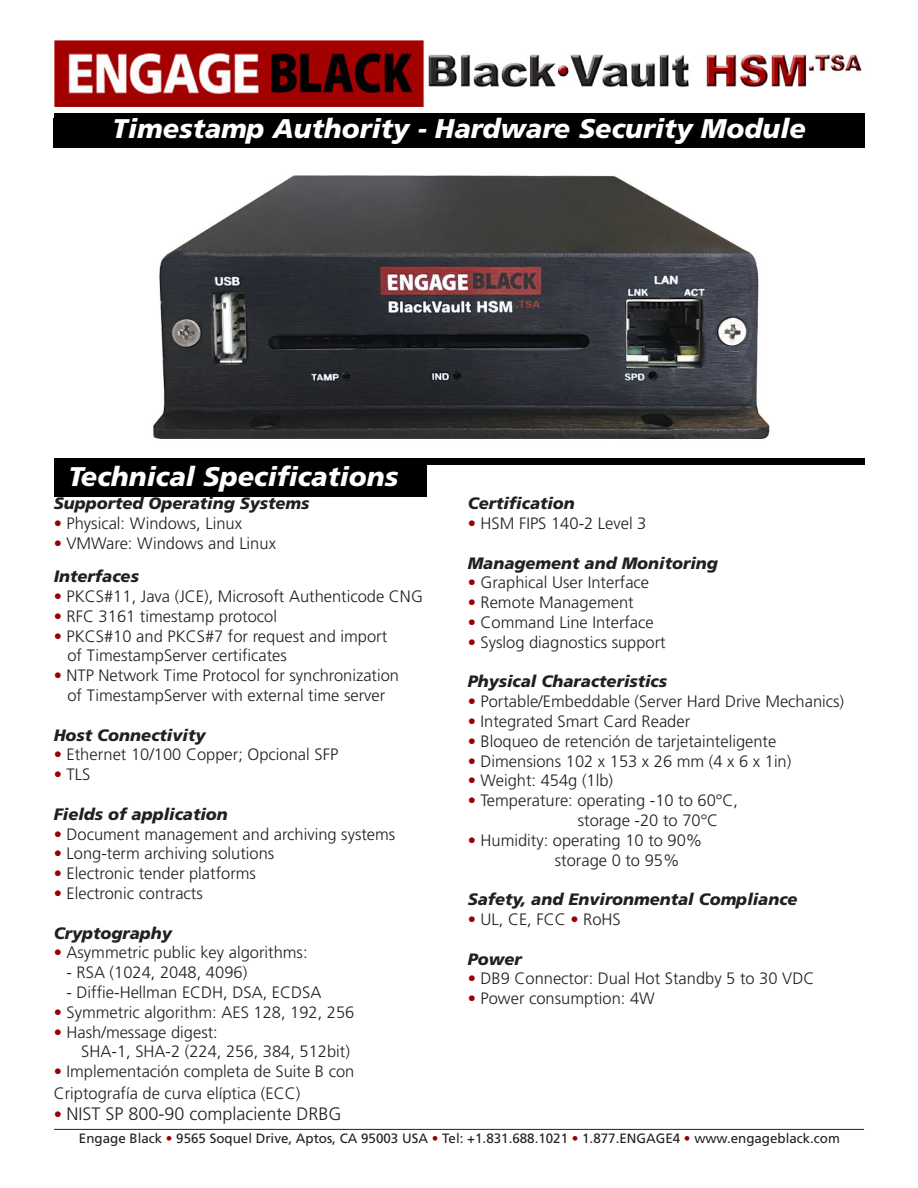
<style>
.page{position:relative;width:918px;height:1188px;background:#fff}
.page>*{position:absolute;margin:0;border:0;box-sizing:border-box;transform-origin:0 0}
.t1{font:italic 900 27px "Frutiger";color:#fff}
.t2{font:300 18px "Frutiger";color:#231f20}
.t3{font:300 16.5px/19.8px "Frutiger";color:#231f20}
.t4{font:italic 900 16.5px "Frutiger";color:#231f20}
.t5{font:13.5px "Frutiger";color:#231f20}
.s1{color:#9a0000}
.s2{color:#fff}
.s3{font-size:16.5px;color:#9a0000}
</style>
<div class="page">
<div style="left:54px;top:458px;width:373px;height:39px;background:#000"></div>
<div style="left:54px;top:113px;width:811px;height:35px;background:#000"></div>
<hr style="left:54px;top:1129px;width:810px;height:1px;background:#231f20">
<div style="left:427px;top:458px;width:438px;height:6px;background:#000"></div>
<img style="left:153px;top:175px;width:617px;height:264px">
<img style="left:55px;top:41px;width:807px;height:65px">
<p class="t1" style="left:113px;top:113px;width:695px">Timestamp Authority - Hardware Security Module</p>
<p class="t1" style="left:69px;top:461px;width:331px">Technical Specifications</p>
<p class="t4" style="left:54px;top:494px;width:257px">Supported Operating Systems</p>
<p class="t3" style="left:54px;top:514px;width:190px"><span class="s1">•</span> Physical: Windows, Linux</p>
<p class="t3" style="left:54px;top:533px;width:224px"><span class="s1">•</span> VMWare: Windows and Linux</p>
<p class="t4" style="left:54px;top:566px;width:87px">Interfaces</p>
<p class="t3" style="left:54px;top:587px;width:371px"><span class="s1">•</span> PKCS#11, Java (JCE), Microsoft Authenticode CNG</p>
<p class="t3" style="left:54px;top:606px;width:225px"><span class="s1">•</span> RFC 3161 timestamp protocol</p>
<p class="t3" style="left:54px;top:626px;width:335px"><span class="s1">•</span> PKCS#10 and PKCS#7 for request and import</p>
<p class="t3" style="left:67px;top:646px;width:221px">of TimestampServer certificates</p>
<p class="t3" style="left:54px;top:666px;width:347px;text-align:center"><span class="s1">•</span> NTP Network Time Protocol for synchronization of TimestampServer with external time server</p>
<p class="t4" style="left:54px;top:725px;width:153px">Host Connectivity</p>
<p class="t3" style="left:54px;top:745px;width:286px"><span class="s1">•</span> Ethernet 10/100 Copper; Opcional SFP</p>
<p class="t3" style="left:54px;top:765px;width:38px"><span class="s1">•</span> TLS</p>
<p class="t4" style="left:54px;top:804px;width:176px">Fields of application</p>
<p class="t3" style="left:54px;top:824px;width:343px"><span class="s1">•</span> Document management and archiving systems</p>
<p class="t3" style="left:54px;top:844px;width:222px"><span class="s1">•</span> Long-term archiving solutions</p>
<p class="t3" style="left:54px;top:864px;width:204px"><span class="s1">•</span> Electronic tender platforms</p>
<p class="t3" style="left:54px;top:884px;width:151px"><span class="s1">•</span> Electronic contracts</p>
<p class="t4" style="left:54px;top:923px;width:120px">Cryptography</p>
<p class="t3" style="left:54px;top:943px;width:255px"><span class="s1">•</span> Asymmetric public key algorithms:</p>
<p class="t3" style="left:54px;top:963px;width:195px"><span class="s2">•</span> - RSA (1024, 2048, 4096)</p>
<p class="t3" style="left:54px;top:983px;width:269px"><span class="s2">•</span> - Diffie-Hellman ECDH, DSA, ECDSA</p>
<p class="t3" style="left:54px;top:1002px;width:302px"><span class="s1">•</span> Symmetric algorithm: AES 128, 192, 256</p>
<p class="t3" style="left:81px;top:1022px;width:270px;text-indent:-28px"><span class="s1">•</span> Hash/message digest:<br>SHA-1, SHA-2 (224, 256, 384, 512bit)</p>
<p class="t3" style="left:54px;top:1062px;width:302px"><span class="s1">•</span> Implementación completa de Suite B con</p>
<p class="t3" style="left:54px;top:1083px;width:248px">Criptografía de curva elíptica (ECC)</p>
<p class="t2" style="left:54px;top:1104px;width:289px"><span class="s3">•</span> NIST SP 800-90 complaciente DRBG</p>
<p class="t4" style="left:468px;top:494px;width:109px">Certification</p>
<p class="t3" style="left:468px;top:514px;width:180px"><span class="s1">•</span> HSM FIPS 140-2 Level 3</p>
<p class="t4" style="left:468px;top:553px;width:252px">Management and Monitoring</p>
<p class="t3" style="left:468px;top:573px;width:183px"><span class="s1">•</span> Graphical User Interface</p>
<p class="t3" style="left:468px;top:593px;width:167px"><span class="s1">•</span> Remote Management</p>
<p class="t3" style="left:468px;top:613px;width:188px"><span class="s1">•</span> Command Line Interface</p>
<p class="t3" style="left:468px;top:632px;width:200px"><span class="s1">•</span> Syslog diagnostics support</p>
<p class="t4" style="left:468px;top:672px;width:201px">Physical Characteristics</p>
<p class="t3" style="left:468px;top:692px;width:378px"><span class="s1">•</span> Portable/Embeddable (Server Hard Drive Mechanics)</p>
<p class="t3" style="left:468px;top:712px;width:224px"><span class="s1">•</span> Integrated Smart Card Reader</p>
<p class="t3" style="left:468px;top:731px;width:310px"><span class="s1">•</span> Bloqueo de retención de tarjetainteligente</p>
<p class="t3" style="left:468px;top:751px;width:325px"><span class="s1">•</span> Dimensions 102 x 153 x 26 mm (4 x 6 x 1in)</p>
<p class="t3" style="left:468px;top:771px;width:147px"><span class="s1">•</span> Weight: 454g (1lb)</p>
<p class="t3" style="left:578px;top:791px;width:162px;text-indent:-110px"><span class="s1">•</span> Temperature: operating -10 to 60°C, storage -20 to 70°C</p>
<p class="t3" style="left:555px;top:830px;width:149px;text-indent:-87px"><span class="s1">•</span> Humidity: operating 10 to 90% storage 0 to 95%</p>
<p class="t4" style="left:468px;top:890px;width:332px">Safety, and Environmental Compliance</p>
<p class="t3" style="left:468px;top:910px;width:155px"><span class="s1">•</span> UL, CE, FCC <span class="s1">•</span> RoHS</p>
<p class="t4" style="left:468px;top:949px;width:56px">Power</p>
<p class="t3" style="left:468px;top:969px;width:348px"><span class="s1">•</span> DB9 Connector: Dual Hot Standby 5 to 30 VDC</p>
<p class="t3" style="left:468px;top:989px;width:189px"><span class="s1">•</span> Power consumption: 4W</p>
<p class="t5" style="left:79px;top:1130px;width:762px">Engage Black <span class="s1">•</span> 9565 Soquel Drive, Aptos, CA 95003 USA <span class="s1">•</span> Tel: +1.831.688.1021 <span class="s1">•</span> 1.877.ENGAGE4 <span class="s1">•</span> www.engageblack.com</p>
</div>
